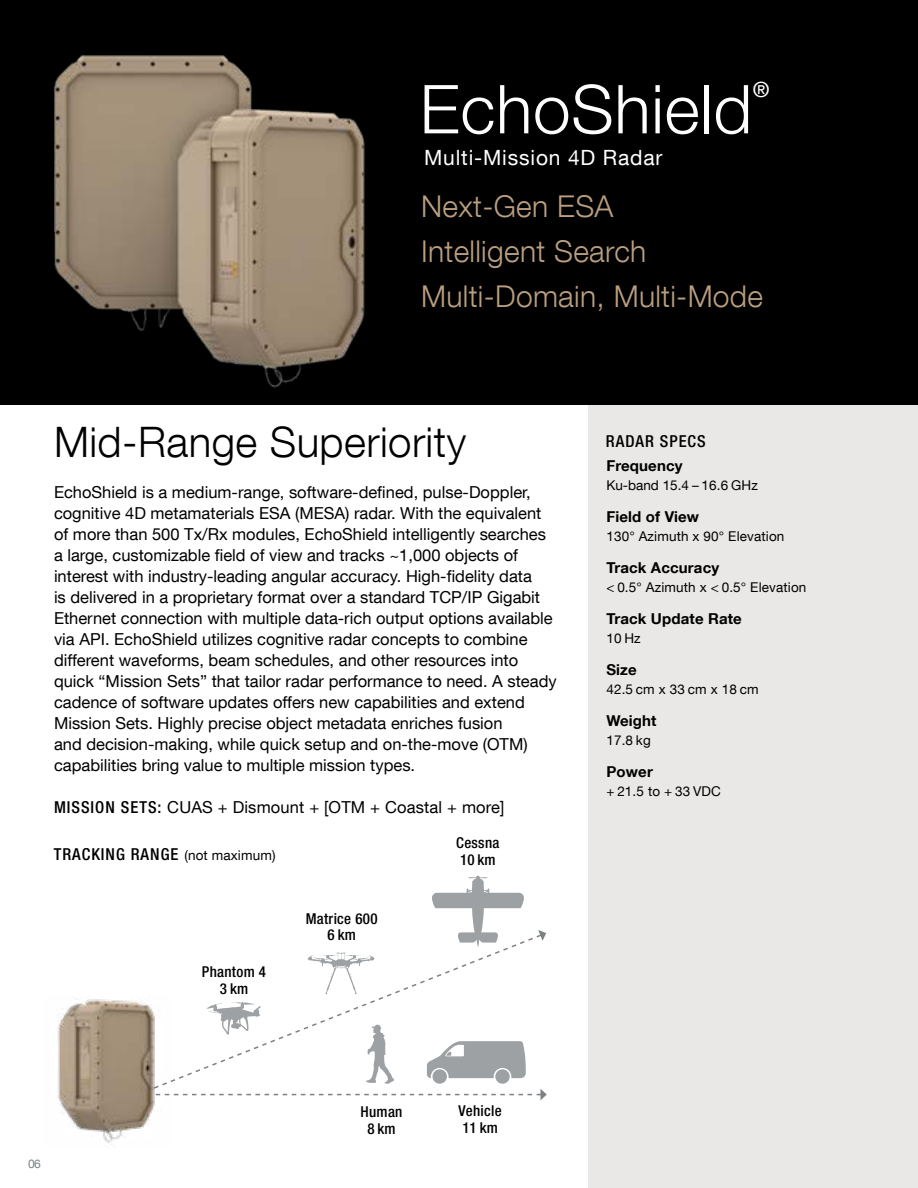
<style>
.page{position:relative;width:918px;height:1188px;background:#fff}
.page>*{position:absolute;margin:0;border:0;box-sizing:border-box;transform-origin:0 0}
.t1{font:300 67.5px "Helvetica Neue LT Com";letter-spacing:.01em;color:#fff}
.t2{font:300 42px "Helvetica Neue LT Com";letter-spacing:.01em;color:#000}
.t3{font:300 30px/45px "Helvetica Neue LT Com";letter-spacing:.01em;color:#ba9f80}
.t4{font:21px "Helvetica Neue LT Com";letter-spacing:.04em;color:#fff}
.t5{font:500 21px "Helvetica Neue LT Com";color:#fff}
.t6{font:16.5px/21px "Helvetica Neue LT Com";color:#000}
.t7{font:500 condensed 16.5px "Helvetica Neue LT Com";letter-spacing:.06em;color:#000}
.t8{font:700 15px "Helvetica Neue LT Com";letter-spacing:.01em;color:#000}
.t9{font:500 condensed 15px/16.5px "Helvetica Neue LT Com";letter-spacing:.02em;color:#000;text-align:center}
.t10{font:13.5px "Helvetica Neue LT Com";letter-spacing:.01em;color:#000}
.t11{font:12px "Helvetica Neue LT Com";color:#7c8184}
.s1{font-weight:500;font-stretch:condensed}
.s2{font-weight:400;font-stretch:normal;font-size:13.5px}
</style>
<div class="page">
<div style="left:588px;top:405px;width:330px;height:783px;background:#e9e8e6"></div>
<div style="left:0;top:0;width:918px;height:405px;background:#000"></div>
<svg style="left:432px;top:876px;width:92px;height:57px"></svg>
<svg style="left:170px;top:933px;width:373px;height:164px"></svg>
<svg style="left:538px;top:930px;width:8px;height:11px"></svg>
<img style="left:57px;top:999px;width:113px;height:147px">
<img style="left:53px;top:55px;width:312px;height:333px">
<h1 class="t1" style="left:420px;top:68px;width:334px">EchoShield</h1>
<p class="t5" style="left:753px;top:77px;width:18px">®</p>
<p class="t4" style="left:424px;top:145px;width:240px">Multi-Mission 4D Radar</p>
<h3 class="t3" style="left:421px;top:183px;width:343px">Next-Gen ESA<br>Intelligent Search<br>Multi-Domain, Multi-Mode</h3>
<h2 class="t2" style="left:54px;top:417px;width:414px">Mid-Range Superiority</h2>
<p class="t6" style="left:54px;top:481px;width:504px">EchoShield is a medium-range, software-defined, pulse-Doppler, cognitive 4D metamaterials ESA (MESA) radar. With the equivalent of more than 500 Tx/Rx modules, EchoShield intelligently searches a large, customizable field of view and tracks ~1,000 objects of interest with industry-leading angular accuracy. High-fidelity data<br>is delivered in a proprietary format over a standard TCP/IP Gigabit Ethernet connection with multiple data-rich output options available via API. EchoShield utilizes cognitive radar concepts to combine different waveforms, beam schedules, and other resources into quick “Mission Sets” that tailor radar performance to need. A steady cadence of software updates offers new capabilities and extend Mission Sets. Highly precise object metadata enriches fusion<br>and decision-making, while quick setup and on-the-move (OTM) capabilities bring value to multiple mission types.</p>
<p class="t6" style="left:54px;top:796px;width:452px"><span class="s1">MISSION SETS:</span> CUAS + Dismount + [OTM + Coastal + more]</p>
<p class="t7" style="left:54px;top:844px;width:223px">TRACKING RANGE <span class="s2">(not maximum)</span></p>
<p class="t9" style="left:202px;top:964px;width:66px">Phantom 4<br>3km</p>
<p class="t9" style="left:306px;top:910px;width:73px">Matrice 600<br>6km</p>
<p class="t9" style="left:456px;top:834px;width:45px;text-align:left">Cessna<br>10 km</p>
<p class="t11" style="left:28px;top:1156px;width:14px">06</p>
<p class="t9" style="left:360px;top:1104px;width:44px">Human<br>8km</p>
<p class="t9" style="left:459px;top:1103px;width:45px;text-align:left">Vehicle<br>11 km</p>
<p class="t7" style="left:606px;top:432px;width:101px">RADAR SPECS</p>
<p class="t8" style="left:606px;top:456px;width:78px">Frequency</p>
<p class="t10" style="left:606px;top:477px;width:153px">Ku-band 15.4 – 16.6 GHz</p>
<p class="t8" style="left:606px;top:507px;width:94px">Field of View</p>
<p class="t10" style="left:606px;top:528px;width:179px">130° Azimuth x 90° Elevation</p>
<p class="t8" style="left:606px;top:558px;width:114px">Track Accuracy</p>
<p class="t10" style="left:606px;top:579px;width:201px">&lt; 0.5° Azimuth x &lt; 0.5° Elevation</p>
<p class="t8" style="left:606px;top:609px;width:137px">Track Update Rate</p>
<p class="t10" style="left:606px;top:630px;width:36px">10 Hz</p>
<p class="t8" style="left:606px;top:660px;width:32px">Size</p>
<p class="t10" style="left:606px;top:681px;width:154px">42.5 cm x 33 cm x 18 cm</p>
<p class="t8" style="left:606px;top:711px;width:52px">Weight</p>
<p class="t10" style="left:606px;top:732px;width:46px">17.8 kg</p>
<p class="t8" style="left:606px;top:762px;width:48px">Power</p>
<p class="t10" style="left:606px;top:783px;width:116px">+ 21.5 to + 33 VDC</p>
</div>
